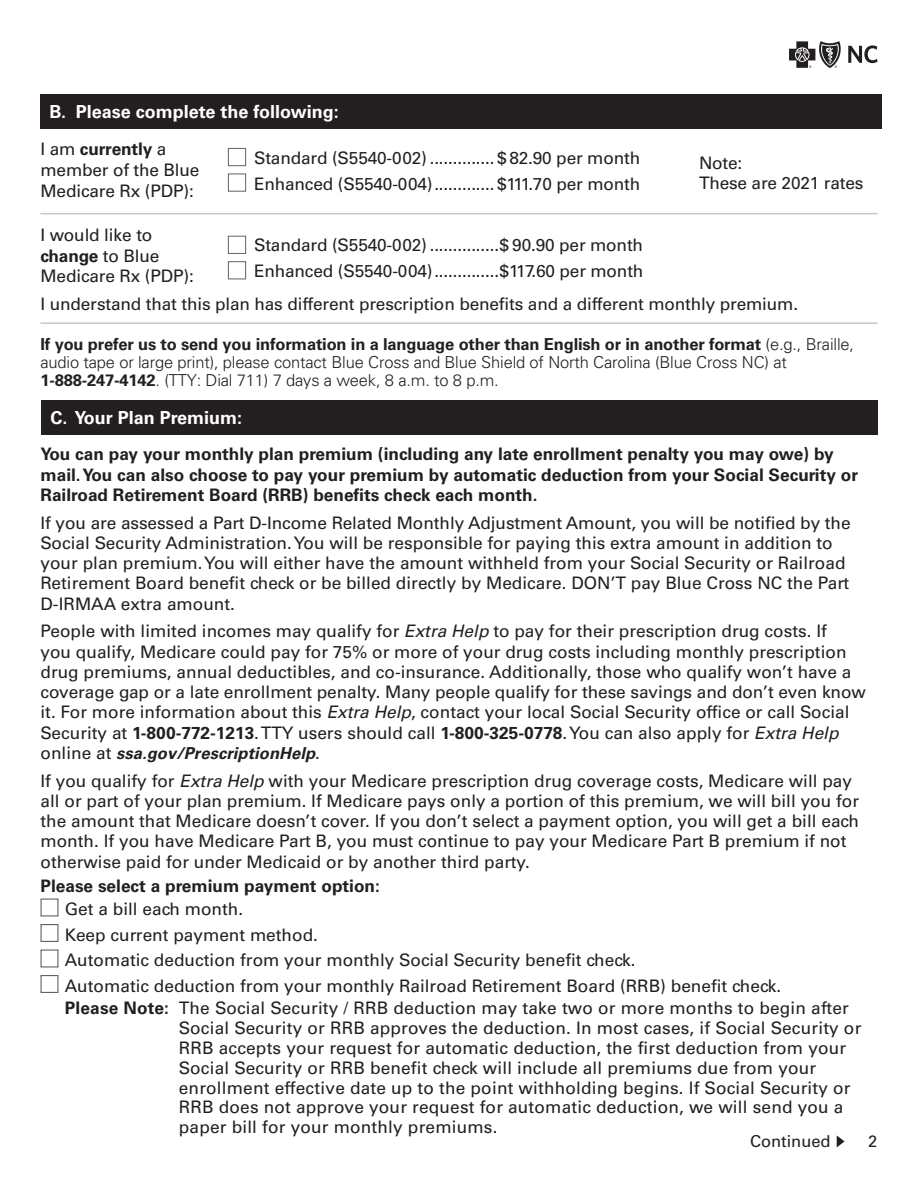
<style>
.page{position:relative;width:918px;height:1188px;background:#fff}
.page>*{position:absolute;margin:0;border:0;box-sizing:border-box;transform-origin:0 0}
.t1{font:700 18px "Univers LT Std";color:#fff}
.t2{font:17.25px/20.2px "Univers LT Std";color:#231f20}
.t3{font:700 17.25px/20.2px "Univers LT Std";color:#231f20}
.FORM_BODY_indent_cop{font:300 16.5px/18px "Univers LT Std";letter-spacing:-.01em;color:#231f20}
.t4{font:italic 700 16.5px "Univers LT Std";letter-spacing:.005em;color:#231f20}
.t5{font:16.5px "Univers LT Std";color:#231f20}
.s1{font-weight:700}
.s2{font-style:italic}
.s3{font-weight:400;font-style:normal;font-size:17.25px}
.s4{font-weight:400}
</style>
<div class="page">
<div style="left:41px;top:400px;width:837px;height:35px;background:#231f20"></div>
<div style="left:40px;top:898px;width:18px;height:18px;border:1px solid #636366"></div>
<div style="left:40px;top:924px;width:18px;height:18px;border:1px solid #636366"></div>
<div style="left:40px;top:950px;width:18px;height:18px;border:1px solid #636366"></div>
<div style="left:40px;top:975px;width:18px;height:18px;border:1px solid #636366"></div>
<div style="left:41px;top:94px;width:841px;height:35px;background:#231f20"></div>
<div style="left:228px;top:148px;width:18px;height:18px;border:1px solid #636366"></div>
<div style="left:228px;top:236px;width:18px;height:18px;border:1px solid #636366"></div>
<div style="left:228px;top:174px;width:18px;height:18px;border:1px solid #636366"></div>
<div style="left:228px;top:261px;width:18px;height:18px;border:1px solid #636366"></div>
<svg style="left:789px;top:41px;width:52px;height:27px"></svg>
<svg style="left:848px;top:45px;width:30px;height:18px"></svg>
<svg style="left:837px;top:1136px;width:8px;height:11px"></svg>
<hr style="left:40px;top:322px;width:838px;height:2px;background:#c7c8ca">
<hr style="left:40px;top:213px;width:838px;height:1px;background:#c7c8ca">
<h2 class="t1" style="left:50px;top:101px;width:291px">B. Please complete the following:</h2>
<p class="t2" style="left:40px;top:139px;width:161px;line-height:20.7px">I am <span class="s1">currently</span> a member of the Blue<br>Medicare Rx (PDP):</p>
<p class="t2" style="left:254px;top:147px;width:388px">Standard (S5540-002) .............. $ 82.90 per month</p>
<p class="t2" style="left:254px;top:174px;width:388px">Enhanced (S5540-004).............$111.70 per month</p>
<p class="t2" style="left:699px;top:153px;width:166px">Note:<br>These are 2021 rates</p>
<p class="t2" style="left:40px;top:224px;width:155px;line-height:20.7px">I would like to <span class="s1">change</span> to Blue<br>Medicare Rx (PDP):</p>
<p class="t2" style="left:254px;top:235px;width:391px">Standard (S5540-002) ...............$ 90.90 per month</p>
<p class="t2" style="left:254px;top:261px;width:391px">Enhanced (S5540-004)..............$117.60 per month</p>
<p class="t2" style="left:40px;top:294px;width:759px">I understand that this plan has different prescription benefits and a different monthly premium.</p>
<p class="FORM_BODY_indent_cop" style="left:40px;top:335px;width:815px"><span class="s1">If you prefer us to send you information in a language other than English or in another format</span> (e.g., Braille, audio tape or large print), please contact Blue Cross and Blue Shield of North Carolina (Blue Cross NC) at</p>
<p class="FORM_BODY_indent_cop" style="left:40px;top:371px;width:460px"><span class="s1">1-888-247-4142</span>. (TTY: Dial 711) 7 days a week, 8 a.m. to 8 p.m.</p>
<h2 class="t1" style="left:51px;top:407px;width:193px">C. Your Plan Premium:</h2>
<p class="t3" style="left:40px;top:444px;width:819px">You can pay your monthly plan premium (including any late enrollment penalty you may owe) by mail. You can also choose to pay your premium by automatic deduction from your Social Security or<br>Railroad Retirement Board (RRB) benefits check each month.</p>
<p class="t2" style="left:40px;top:512px;width:812px">If you are assessed a Part D-Income Related Monthly Adjustment Amount, you will be notified by the Social Security Administration. You will be responsible for paying this extra amount in addition to your plan premium. You will either have the amount withheld from your Social Security or Railroad Retirement Board benefit check or be billed directly by Medicare. DON’T pay Blue Cross NC the Part D-IRMAA extra amount.</p>
<p class="t2" style="left:40px;top:621px;width:827px">People with limited incomes may qualify for <span class="s2">Extra Help</span> to pay for their prescription drug costs. If<br>you qualify, Medicare could pay for 75% or more of your drug costs including monthly prescription drug premiums, annual deductibles, and co-insurance. Additionally, those who qualify won’t have a coverage gap or a late enrollment penalty. Many people qualify for these savings and don’t even know it. For more information about this <span class="s2">Extra Help</span>, contact your local Social Security office or call Social Security at <span class="s1">1-800-772-1213</span>. TTY users should call <span class="s1">1-800-325-0778</span>. You can also apply for <span class="s2">Extra Help</span></p>
<p class="t4" style="left:40px;top:743px;width:281px"><span class="s3">online at</span> ssa.gov/PrescriptionHelp<span class="s3">.</span></p>
<p class="t2" style="left:41px;top:770px;width:820px">If you qualify for <span class="s2">Extra Help</span> with your Medicare prescription drug coverage costs, Medicare will pay all or part of your plan premium. If Medicare pays only a portion of this premium, we will bill you for the amount that Medicare doesn’t cover. If you don’t select a payment option, you will get a bill each month. If you have Medicare Part B, you must continue to pay your Medicare Part B premium if not otherwise paid for under Medicaid or by another third party.</p>
<p class="t3" style="left:65px;top:874px;width:317px;line-height:23.5px;text-indent:-24px">Please select a premium payment option:<br><span class="s4">Get a bill each month.</span></p>
<p class="t2" style="left:65px;top:922px;width:718px;line-height:25.5px">Keep current payment method.<br>Automatic deduction from your monthly Social Security benefit check.<br>Automatic deduction from your monthly Railroad Retirement Board (RRB) benefit check.</p>
<p class="t2" style="left:179px;top:998px;width:684px;line-height:19.8px;text-indent:-114px"><span class="s1">Please Note:</span> The Social Security / RRB deduction may take two or more months to begin after Social Security or RRB approves the deduction. In most cases, if Social Security or RRB accepts your request for automatic deduction, the first deduction from your Social Security or RRB benefit check will include all premiums due from your enrollment effective date up to the point withholding begins. If Social Security or RRB does not approve your request for automatic deduction, we will send you a paper bill for your monthly premiums.</p>
<p class="t5" style="left:750px;top:1132px;width:82px">Continued</p>
<p class="t5" style="left:868px;top:1131px;width:11px">2</p>
</div>
